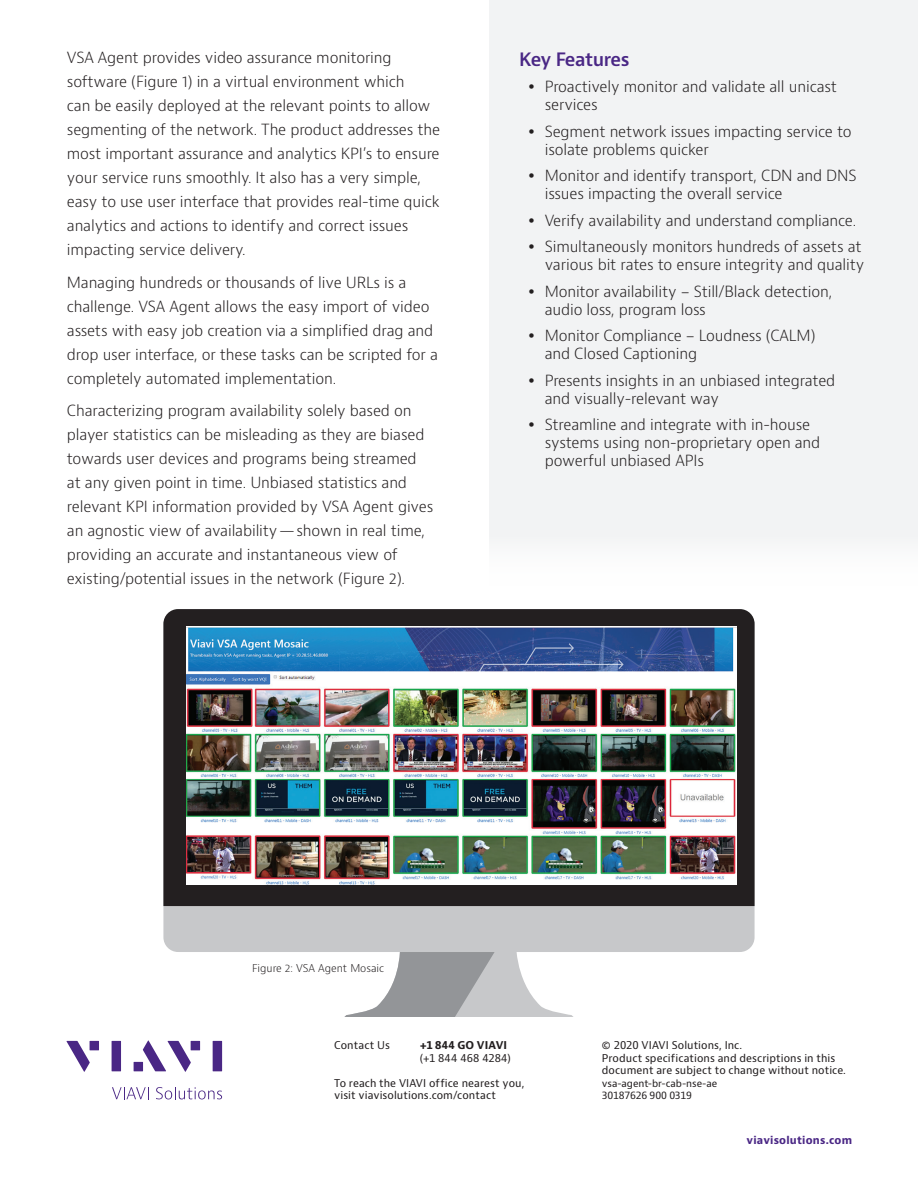
<style>
.page{position:relative;width:918px;height:1188px;background:#fff}
.page>*{position:absolute;margin:0;border:0;box-sizing:border-box;transform-origin:0 0}
.t1{font:600 18px "Bernino Sans";letter-spacing:-.03em;color:#4a2785}
.t2{font:300 15px/24px "Bernino Sans";letter-spacing:-.01em;color:#231f20}
.t3{font:10.5px/12.6px "Bernino Sans";letter-spacing:.01em;color:#231f20}
.t4{font:300 10.5px "Bernino Sans";color:#231f20}
.t5{font:700 10.5px "Bernino Sans";letter-spacing:.02em;color:#4a2785}
.t6{font:700 10.5px "Bernino Sans";letter-spacing:.015em;color:#231f20}
.t7{font:9.75px/12.6px "Bernino Sans";letter-spacing:-.01em;color:#231f20}
</style>
<div class="page">
<div style="left:489px;top:0;width:429px;height:609px;background:#f2f3f4"></div>
<svg style="left:344px;top:952px;width:229px;height:65px"></svg>
<div style="left:163px;top:609px;width:592px;height:343px;background:#c7c8ca;border-radius:15px"></div>
<div style="left:163px;top:609px;width:592px;height:297px;background:#231f20"></div>
<img style="left:186px;top:626px;width:551px;height:258px">
<svg style="left:112px;top:1087px;width:37px;height:12px"></svg>
<svg style="left:156px;top:1087px;width:66px;height:12px"></svg>
<svg style="left:66px;top:1041px;width:24px;height:31px"></svg>
<div style="left:90px;top:1041px;width:9px;height:9px;background:#4a2785"></div>
<div style="left:112px;top:1041px;width:9px;height:30px;background:#4a2785"></div>
<div style="left:191px;top:1041px;width:9px;height:9px;background:#4a2785"></div>
<div style="left:213px;top:1041px;width:9px;height:30px;background:#4a2785"></div>
<svg style="left:143px;top:1040px;width:48px;height:32px"></svg>
<div style="left:134px;top:1062px;width:9px;height:9px;background:#4a2785"></div>
<p class="t2" style="left:67px;top:46px;width:375px">VSA Agent provides video assurance monitoring software (Figure 1) in a virtual environment which<br>can be easily deployed at the relevant points to allow segmenting of the network. The product addresses the most important assurance and analytics KPI’s to ensure your service runs smoothly. It also has a very simple, easy to use user interface that provides real-time quick analytics and actions to identify and correct issues impacting service delivery.</p>
<p class="t2" style="left:67px;top:270px;width:373px">Managing hundreds or thousands of live URLs is a challenge. VSA Agent allows the easy import of video assets with easy job creation via a simplified drag and drop user interface, or these tasks can be scripted for a completely automated implementation.</p>
<p class="t2" style="left:67px;top:399px;width:368px">Characterizing program availability solely based on player statistics can be misleading as they are biased towards user devices and programs being streamed at any given point in time. Unbiased statistics and relevant KPI information provided by VSA Agent gives an agnostic view of availability—shown in real time, providing an accurate and instantaneous view of existing/potential issues in the network (Figure 2).</p>
<p class="t1" style="left:519px;top:47px;width:112px">Key Features</p>
<p class="t2" style="left:545px;top:78px;width:294px;line-height:18px">Proactively monitor and validate all unicast services</p>
<p class="t2" style="left:545px;top:122px;width:308px;line-height:18px">Segment network issues impacting service to isolate problems quicker</p>
<p class="t2" style="left:545px;top:167px;width:313px;line-height:18px">Monitor and identify transport, CDN and DNS issues impacting the overall service</p>
<p class="t2" style="left:545px;top:207px;width:319px;line-height:26.5px">Verify availability and understand compliance.<br>Simultaneously monitors hundreds of assets at</p>
<p class="t2" style="left:545px;top:252px;width:321px;line-height:26.5px">various bit rates to ensure integrity and quality<br>Monitor availability - Still/Black detection,</p>
<p class="t2" style="left:545px;top:296px;width:272px;line-height:26.5px">audio loss, program loss<br>Monitor Compliance - Loudness (CALM)</p>
<p class="t2" style="left:545px;top:341px;width:292px;line-height:26.5px">and Closed Captioning<br>Presents insights in an unbiased integrated</p>
<p class="t2" style="left:545px;top:385px;width:267px;line-height:26.5px">and visually-relevant way<br>Streamline and integrate with in-house</p>
<p class="t2" style="left:545px;top:434px;width:277px;line-height:18px">systems using non-proprietary open and powerful unbiased APIs</p>
<p class="t4" style="left:252px;top:961px;width:134px">Figure 2: VSA Agent Mosaic</p>
<p class="t3" style="left:334px;top:1039px;width:57px">Contact Us</p>
<p class="t6" style="left:420px;top:1038px;width:89px">+1 844 GO VIAVI</p>
<p class="t3" style="left:420px;top:1052px;width:93px">(+1 844 468 4284)</p>
<p class="t3" style="left:334px;top:1077px;width:192px">To reach the VIAVI office nearest you, visit viavisolutions.com/contact</p>
<p class="t3" style="left:602px;top:1039px;width:246px">© 2020 VIAVI Solutions, Inc.<br>Product specifications and descriptions in this document are subject to change without notice.</p>
<p class="t7" style="left:602px;top:1077px;width:117px">vsa-agent-br-cab-nse-ae<br>30187626 900 0319</p>
<p class="t5" style="left:747px;top:1133px;width:107px">viavisolutions.com</p>
</div>
